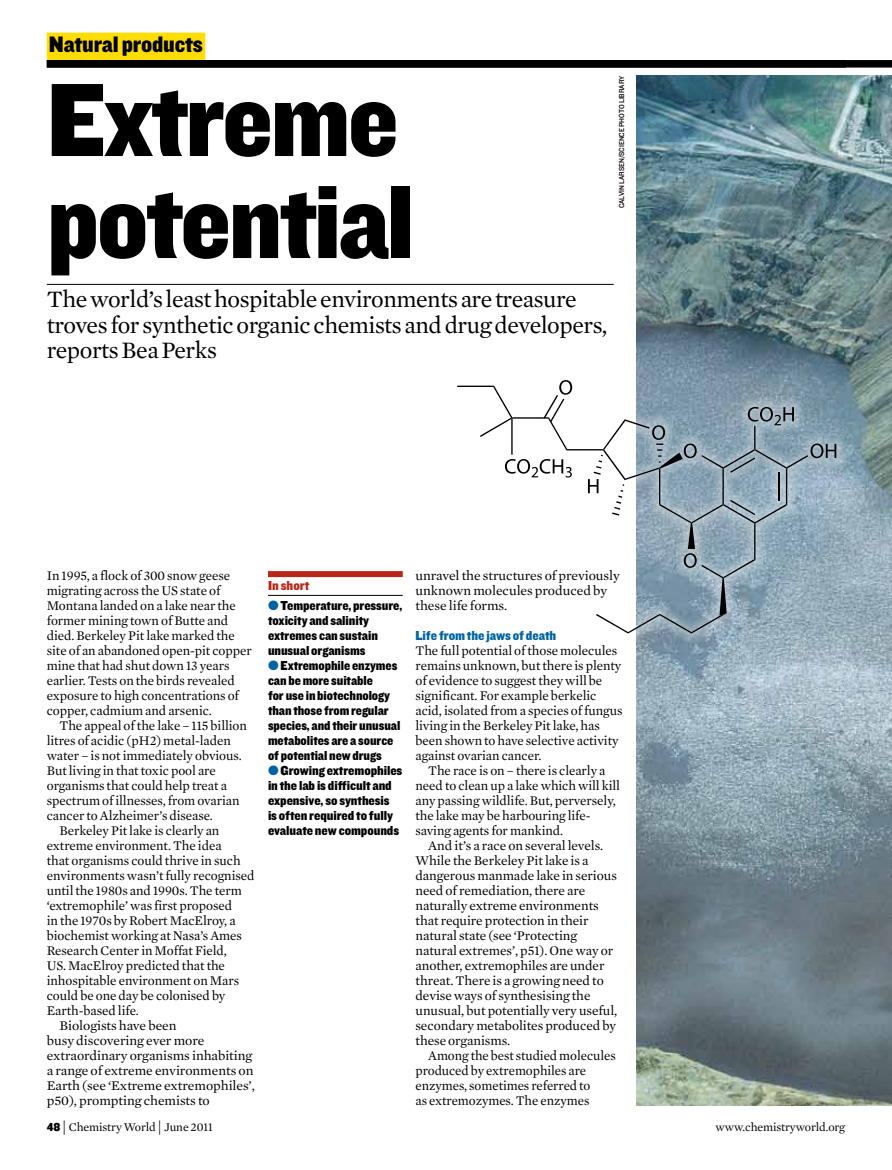
<style>
.page{position:relative;width:892px;height:1170px;background:#fff}
.page>*{position:absolute;margin:0;border:0;box-sizing:border-box;transform-origin:0 0}
.t1{font:108px/102px "Knockout HTF71 Full Middlewt";letter-spacing:-.025em;color:#000}
.t2{font:24px/25.5px "Mercury News HTF1 Roman";letter-spacing:-.02em;color:#000}
.t3{font:23.25px "Knockout HTF71 Full Middlewt";letter-spacing:-.01em;color:#000}
.t4{font:13.5px/15px "Mercury News HTF1 Roman";letter-spacing:-.005em;color:#000}
.t5{font:13.5px/15px "Knockout HTF71 Full Middlewt";letter-spacing:-.005em;color:#000}
.t6{font:13.5px "Knockout HTF71 Full Middlewt";letter-spacing:-.005em;color:#0063a1}
.t7{font:13.5px "Knockout HTF71 Full Middlewt";color:#bb251a}
.t8{font:12px "Mercury News HTF1 Roman";letter-spacing:-.01em;color:#000}
.t9{font:7.5px "Knockout HTF31 Junior Middle";letter-spacing:-.005em;color:#000}
.s1{font-family:"Knockout HTF71 Full Middlewt"}
.s2{font-size:15px}
</style>
<div class="page">
<div style="left:47px;top:33px;width:158px;height:27px;background:#fd0"></div>
<div style="left:47px;top:60px;width:845px;height:8px;background:#000"></div>
<img style="left:637px;top:75px;width:255px;height:1029px">
<hr style="left:47px;top:284px;width:567px;height:1px;background:#000">
<div style="left:268px;top:571px;width:135px;height:6px;background:#bb251a"></div>
<hr style="left:268px;top:595px;width:135px;height:1px;background:#000">
<div style="left:445px;top:367px;width:400px;height:275px;background:#fff;opacity:.66"></div>
<svg style="left:457px;top:380px;width:379px;height:253px"></svg>
<h3 class="t3" style="left:49px;top:32px;width:156px">Natural products</h3>
<h1 class="t1" style="left:47px;top:72px;width:369px">Extreme potential</h1>
<h2 class="t2" style="left:47px;top:286px;width:562px">The world’s least hospitable environments are treasure troves for synthetic organic chemists and drug developers, reports Bea Perks</h2>
<p class="t9" style="left:618px;top:208px;width:134px;rotate:-90deg">CALVIN LARSEN/SCIENCE PHOTO LIBRARY</p>
<p class="t4" style="left:47px;top:567px;width:207px">In 1995, a flock of 300 snow geese migrating across the US state of<br>Montana landed on a lake near the former mining town of Butte and died. Berkeley Pit lake marked the site of an abandoned open-pit copper mine that had shut down 13 years earlier. Tests on the birds revealed exposure to high concentrations of copper, cadmium and arsenic.</p>
<p class="t4" style="left:60px;top:717px;width:189px">The appeal of the lake – 115 billion</p>
<p class="t4" style="left:47px;top:732px;width:186px">litres of acidic (pH2) metal-laden</p>
<p class="t4" style="left:47px;top:747px;width:197px">water – is not immediately obvious.</p>
<p class="t4" style="left:47px;top:762px;width:171px">But living in that toxic pool are</p>
<p class="t4" style="left:47px;top:777px;width:182px">organisms that could help treat a</p>
<p class="t4" style="left:47px;top:792px;width:194px">spectrum of illnesses, from ovarian</p>
<p class="t4" style="left:47px;top:807px;width:168px">cancer to Alzheimer’s disease.</p>
<p class="t4" style="left:60px;top:822px;width:161px">Berkeley Pit lake is clearly an</p>
<p class="t4" style="left:47px;top:837px;width:176px">extreme environment. The idea</p>
<p class="t4" style="left:47px;top:852px;width:195px">that organisms could thrive in such</p>
<p class="t4" style="left:47px;top:867px;width:209px">environments wasn’t fully recognised</p>
<p class="t4" style="left:47px;top:882px;width:197px">until the 1980s and 1990s. The term</p>
<p class="t4" style="left:47px;top:897px;width:187px">‘extremophile’ was first proposed</p>
<p class="t4" style="left:47px;top:912px;width:190px">in the 1970s by Robert MacElroy, a</p>
<p class="t4" style="left:47px;top:927px;width:197px">biochemist working at Nasa’s Ames</p>
<p class="t4" style="left:47px;top:942px;width:182px">Research Center in Moffat Field,</p>
<p class="t4" style="left:47px;top:957px;width:180px">US. MacElroy predicted that the</p>
<p class="t4" style="left:47px;top:972px;width:194px">inhospitable environment on Mars</p>
<p class="t4" style="left:47px;top:987px;width:180px">could be one day be colonised by</p>
<p class="t4" style="left:47px;top:1002px;width:94px">Earth-based life.</p>
<p class="t4" style="left:60px;top:1017px;width:119px">Biologists have been</p>
<p class="t4" style="left:47px;top:1032px;width:159px">busy discovering ever more</p>
<p class="t4" style="left:47px;top:1047px;width:207px">extraordinary organisms inhabiting</p>
<p class="t4" style="left:47px;top:1062px;width:208px">a range of extreme environments on</p>
<p class="t4" style="left:47px;top:1077px;width:210px">Earth (see ‘Extreme extremophiles’,</p>
<p class="t4" style="left:47px;top:1092px;width:165px">p50), prompting chemists to</p>
<p class="t7" style="left:268px;top:578px;width:43px">In short</p>
<p class="t5" style="left:268px;top:598px;width:136px;text-indent:13px">Temperature, pressure, toxicity and salinity extremes can sustain unusual organisms</p>
<p class="t5" style="left:268px;top:658px;width:134px;text-indent:13px">Extremophile enzymes can be more suitable<br>for use in biotechnology than those from regular species, and their unusual metabolites are a source of potential new drugs</p>
<p class="t5" style="left:268px;top:763px;width:136px;text-indent:13px">Growing extremophiles in the lab is difficult and expensive, so synthesis<br>is often required to fully evaluate new compounds</p>
<p class="t4" style="left:415px;top:567px;width:206px">unravel the structures of previously unknown molecules produced by these life forms.</p>
<p class="t6" style="left:415px;top:628px;width:142px">Life from the jaws of death</p>
<p class="t4" style="left:415px;top:642px;width:209px">The full potential of those molecules remains unknown, but there is plenty of evidence to suggest they will be significant. For example berkelic acid, isolated from a species of fungus living in the Berkeley Pit lake, has been shown to have selective activity against ovarian cancer.</p>
<p class="t4" style="left:415px;top:762px;width:206px;text-indent:13px">The race is on – there is clearly a need to clean up a lake which will kill any passing wildlife. But, perversely, the lake may be harbouring life&shy;saving agents for mankind.</p>
<p class="t4" style="left:415px;top:837px;width:203px;text-indent:13px">And it’s a race on several levels.<br>While the Berkeley Pit lake is a dangerous manmade lake in serious need of remediation, there are naturally extreme environments that require protection in their natural state (see ‘Protecting natural extremes’, p51). One way or another, extremophiles are under threat. There is a growing need to devise ways of synthesising the unusual, but potentially very useful, secondary metabolites produced by these organisms.</p>
<p class="t4" style="left:415px;top:1047px;width:202px;text-indent:13px">Among the best studied molecules produced by extremophiles are enzymes, sometimes referred to<br>as extremozymes. The enzymes</p>
<p class="t8" style="left:47px;top:1119px;width:167px"><span class="s1">48</span><span class="s2">|</span> Chemistry World <span class="s2">|</span> June 2011</p>
<p class="t8" style="left:716px;top:1120px;width:131px">www.chemistryworld.org</p>
</div>
